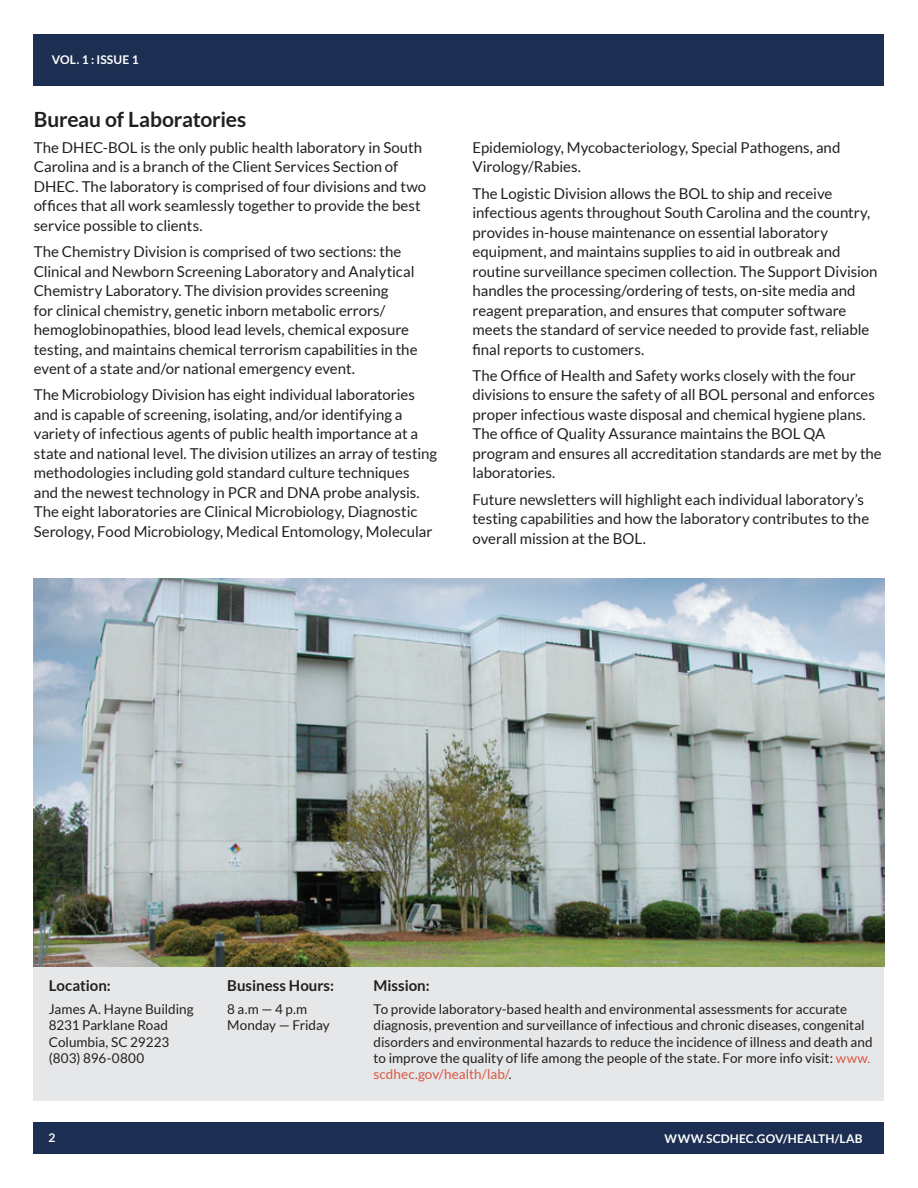
<style>
.page{position:relative;width:918px;height:1188px;background:#fff}
.page>*{position:absolute;margin:0;border:0;box-sizing:border-box;transform-origin:0 0}
.t1{font:700 21px "Lato";letter-spacing:-.01em;color:#231f20}
.t2{font:15px/19.5px "Lato";color:#231f20}
.t3{font:700 15px "Lato";color:#231f20}
.t4{font:13.5px/16.2px "Lato";color:#231f20}
.t5{font:700 12px "Lato";letter-spacing:.015em;color:#fff}
.s1{color:#d95842}
</style>
<div class="page">
<div style="left:34px;top:1122px;width:850px;height:32px;background:#1c2f52"></div>
<div style="left:34px;top:34px;width:850px;height:51px;background:#1c2f52"></div>
<div style="left:34px;top:967px;width:850px;height:134px;background:#e6e7e9"></div>
<img style="left:34px;top:579px;width:850px;height:388px">
<p class="t5" style="left:52px;top:53px;width:88px">VOL. 1 : ISSUE 1</p>
<h1 class="t1" style="left:34px;top:107px;width:214px">Bureau of Laboratories</h1>
<p class="t2" style="left:34px;top:138px;width:394px">The DHEC-BOL is the only public health laboratory in South Carolina and is a branch of the Client Services Section of DHEC. The laboratory is comprised of four divisions and two offices that all work seamlessly together to provide the best service possible to clients.</p>
<p class="t2" style="left:34px;top:242px;width:385px">The Chemistry Division is comprised of two sections: the Clinical and Newborn Screening Laboratory and Analytical Chemistry Laboratory. The division provides screening<br>for clinical chemistry, genetic inborn metabolic errors/ hemoglobinopathies, blood lead levels, chemical exposure testing, and maintains chemical terrorism capabilities in the event of a state and/or national emergency event.</p>
<p class="t2" style="left:34px;top:385px;width:405px">The Microbiology Division has eight individual laboratories and is capable of screening, isolating, and/or identifying a variety of infectious agents of public health importance at a state and national level. The division utilizes an array of testing methodologies including gold standard culture techniques and the newest technology in PCR and DNA probe analysis.<br>The eight laboratories are Clinical Microbiology, Diagnostic Serology, Food Microbiology, Medical Entomology, Molecular</p>
<p class="t2" style="left:472px;top:138px;width:369px">Epidemiology, Mycobacteriology, Special Pathogens, and<br>Virology/Rabies.</p>
<p class="t2" style="left:472px;top:183px;width:406px">The Logistic Division allows the BOL to ship and receive infectious agents throughout South Carolina and the country, provides in-house maintenance on essential laboratory equipment, and maintains supplies to aid in outbreak and routine surveillance specimen collection. The Support Division handles the processing/ordering of tests, on-site media and reagent preparation, and ensures that computer software meets the standard of service needed to provide fast, reliable final reports to customers.</p>
<p class="t2" style="left:472px;top:366px;width:411px">The Office of Health and Safety works closely with the four divisions to ensure the safety of all BOL personal and enforces proper infectious waste disposal and chemical hygiene plans.<br>The office of Quality Assurance maintains the BOL QA program and ensures all accreditation standards are met by the laboratories.</p>
<p class="t2" style="left:472px;top:489px;width:398px">Future newsletters will highlight each individual laboratory’s testing capabilities and how the laboratory contributes to the overall mission at the BOL.</p>
<p class="t3" style="left:49px;top:977px;width:64px">Location:</p>
<p class="t4" style="left:49px;top:1001px;width:146px">James A. Hayne Building<br>8231 Parklane Road<br>Columbia, SC 29223 (803) 896-0800</p>
<p class="t5" style="left:49px;top:1131px;width:8px">2</p>
<p class="t3" style="left:227px;top:977px;width:108px">Business Hours:</p>
<p class="t4" style="left:227px;top:1001px;width:104px">8 a.m — 4 p.m<br>Monday — Friday</p>
<p class="t3" style="left:374px;top:977px;width:58px">Mission:</p>
<p class="t4" style="left:374px;top:1001px;width:501px">To provide laboratory-based health and environmental assessments for accurate diagnosis, prevention and surveillance of infectious and chronic diseases, congenital disorders and environmental hazards to reduce the incidence of illness and death and to improve the quality of life among the people of the state. For more info visit: <span class="s1">www. scdhec.gov/health/lab/</span>.</p>
<p class="t5" style="left:665px;top:1132px;width:200px">WWW.SCDHEC.GOV/HEALTH/LAB</p>
</div>
